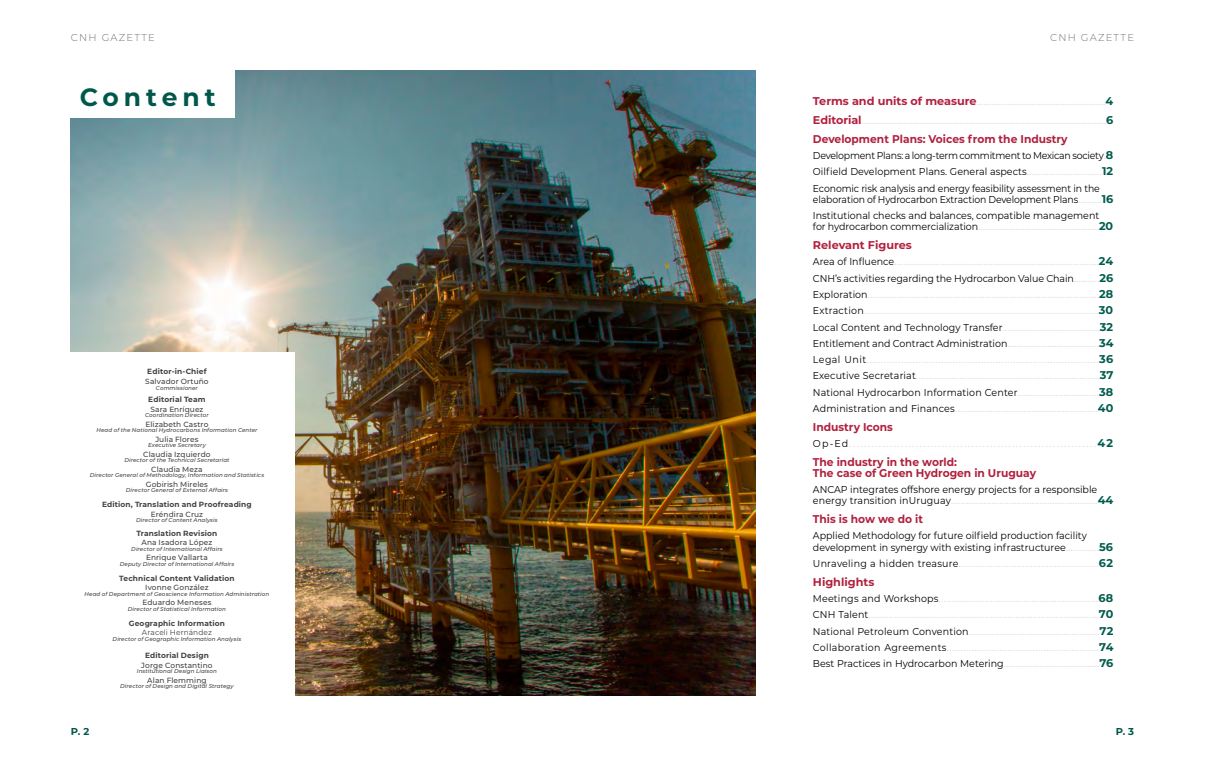
<style>
.page{position:relative;width:1205px;height:766px;background:#fff}
.page>*{position:absolute;margin:0;border:0;box-sizing:border-box;transform-origin:0 0}
.t1{font:700 25px "Montserrat";letter-spacing:.2em;color:#00584a}
.t2{font:11.25px/16.2px "Montserrat";color:#dadada}
.t3{font:700 11.25px "Montserrat";color:#b0213e;scale:.95 1}
.t4{font:10px/11.2px "Montserrat";color:#000;scale:.95 1}
.t5{font:10px/16.2px "Montserrat";color:#000;scale:.94 1}
.t6{font:10px/16.2px "Montserrat";color:#000;scale:.93 1}
.t7{font:300 10px "Montserrat";letter-spacing:.12em;color:#737277}
.t8{font:700 10px "Montserrat";color:#00584a}
.t9{font:500 7.5px "Montserrat";letter-spacing:.015em;color:#434141}
.t10{font:700 7.5px "Montserrat";letter-spacing:.015em;color:#434141}
.t11{font:7.5px "Montserrat";letter-spacing:.015em;color:#434141}
.t12{font:italic 500 5.62px "Montserrat";letter-spacing:.015em;color:#434141}
.s1{font-weight:700;color:#b0213e}
.s2{font-weight:700;color:#005b4c}
.s3{font-size:11.25px;color:#dadada}
.s4{font-weight:700;font-size:11.25px;color:#005b4c}
.s5{font-size:10px;color:#000}
</style>
<div class="page">
<img style="left:71px;top:71px;width:684px;height:623px">
<div style="left:64px;top:68px;width:171px;height:50px;background:#fff"></div>
<div style="left:64px;top:352px;width:230px;height:349px;background:#fff"></div>
<p class="t7" style="left:71px;top:30px;width:85px">CNH GAZETTE</p>
<p class="t7" style="left:1050px;top:30px;width:85px">CNH GAZETTE</p>
<h1 class="t1" style="left:80px;top:79px;width:137px">Content</h1>
<p class="t10" style="left:147px;top:366px;width:61px">Editor-in-Chief</p>
<p class="t9" style="left:145px;top:375px;width:65px">Salvador Ortuño</p>
<p class="t12" style="left:156px;top:384px;width:43px">Commissioner</p>
<p class="t10" style="left:148px;top:394px;width:59px">Editorial Team</p>
<p class="t9" style="left:150px;top:403px;width:55px">Sara Enríquez</p>
<p class="t12" style="left:145px;top:411px;width:65px">Coordination Director</p>
<p class="t9" style="left:145px;top:418px;width:65px">Elizabeth Castro</p>
<p class="t12" style="left:96px;top:426px;width:163px">Head of the National Hydrocarbons Information Center</p>
<p class="t9" style="left:155px;top:433px;width:45px">Julia Flores</p>
<p class="t12" style="left:148px;top:441px;width:59px">Executive Secretary</p>
<p class="t9" style="left:143px;top:448px;width:69px">Claudia Izquierdo</p>
<p class="t12" style="left:124px;top:456px;width:107px">Director of the Technical Secretariat</p>
<p class="t9" style="left:151px;top:463px;width:53px">Claudia Meza</p>
<p class="t12" style="left:90px;top:471px;width:176px">Director General of Methodology, Information and Statistics</p>
<p class="t9" style="left:146px;top:478px;width:64px">Gobirish Mireles</p>
<p class="t12" style="left:126px;top:486px;width:104px">Director General of External Affairs</p>
<p class="t10" style="left:102px;top:499px;width:151px">Edition, Translation and Proofreading</p>
<p class="t9" style="left:151px;top:508px;width:54px">Eréndira Cruz</p>
<p class="t12" style="left:136px;top:516px;width:83px">Director of Content Analysis</p>
<p class="t10" style="left:137px;top:527px;width:82px">Translation Revision</p>
<p class="t9" style="left:141px;top:537px;width:73px">Ana Isadora López</p>
<p class="t12" style="left:131px;top:544px;width:93px">Director of International Affairs</p>
<p class="t9" style="left:146px;top:552px;width:63px">Enrique Vallarta</p>
<p class="t12" style="left:120px;top:559px;width:116px">Deputy Director of International Affairs</p>
<p class="t10" style="left:119px;top:572px;width:117px">Technical Content Validation</p>
<p class="t9" style="left:145px;top:582px;width:65px">Ivonne González</p>
<p class="t12" style="left:85px;top:589px;width:186px">Head of Department of Geoscience Information Administration</p>
<p class="t9" style="left:142px;top:597px;width:71px">Eduardo Meneses</p>
<p class="t12" style="left:128px;top:604px;width:100px">Director of Statistical Information</p>
<p class="t10" style="left:129px;top:617px;width:98px">Geographic Information</p>
<p class="t11" style="left:142px;top:627px;width:72px">Araceli Hernández</p>
<p class="t12" style="left:113px;top:634px;width:130px">Director of Geographic Information Analysis</p>
<p class="t10" style="left:145px;top:650px;width:65px">Editorial Design</p>
<p class="t9" style="left:141px;top:659px;width:73px">Jorge Constantino</p>
<p class="t12" style="left:137px;top:667px;width:81px">Institutional Design Liaison</p>
<p class="t9" style="left:147px;top:674px;width:61px">Alan Flemming</p>
<p class="t12" style="left:120px;top:682px;width:115px">Director of Design and Digital Strategy</p>
<p class="t2" style="left:813px;top:91px;width:302px;line-height:18.8px;text-align:justify"><span class="s1">Terms and units of measure</span>......................................................<span class="s2">4<br></span><span class="s1">Editorial</span>.........................................................................................................<span class="s2">6<br></span><span class="s1">Development Plans: Voices from the Industry</span></p>
<p class="t5" style="left:813px;top:147px;width:321px">Development Plans: a long-term commitment to Mexican society<span class="s3">.</span><span class="s4">8<br></span>Oilfield Development Plans. General aspects<span class="s3">...............................</span><span class="s4">12<br></span>Economic risk analysis and energy feasibility assessment in the</p>
<p class="t6" style="left:813px;top:191px;width:324px">elaboration of Hydrocarbon Extraction Development Plans<span class="s3">..........</span><span class="s4">16<br></span>Institutional checks and balances, compatible management</p>
<p class="t2" style="left:813px;top:216px;width:302px;line-height:18.8px"><span class="s5">for hydrocarbon commercialization</span>....................................................<span class="s2">20<br></span><span class="s1">Relevant Figures</span></p>
<p class="t2" style="left:813px;top:253px;width:302px"><span class="s5">Area of Influence</span>.....................................................................................<span class="s2">24</span></p>
<p class="t4" style="left:813px;top:272px;width:318px">CNH’s activities regarding the Hydrocarbon Value Chain<span class="s3">...........</span><span class="s4">26</span></p>
<p class="t2" style="left:813px;top:285px;width:302px"><span class="s5">Exploration</span>...............................................................................................<span class="s2">28<br></span><span class="s5">Extraction</span>........................................................................................<span class="s2">30<br></span><span class="s5">Local Content and Technology Transfer</span>.......................................<span class="s2">32<br></span><span class="s5">Entitlement and Contract Administration</span>.......................................<span class="s2">34<br></span><span class="s5">Legal Unit</span>.................................................................................<span class="s2">36<br></span><span class="s5">Executive Secretariat</span>........................................................................<span class="s2">37</span></p>
<p class="t4" style="left:813px;top:386px;width:318px">National Hydrocarbon Information Center<span class="s3">................................</span><span class="s4">38</span></p>
<p class="t2" style="left:813px;top:398px;width:302px;line-height:18.8px"><span class="s5">Administration and Finances</span>........................................................<span class="s2">40<br></span><span class="s1">Industry Icons</span></p>
<p class="t2" style="left:813px;top:433px;width:300px;line-height:18.8px"><span class="s5">Op-Ed</span>...................................................................<span class="s2">42<br></span><span class="s1">The industry in the world:</span></p>
<p class="t3" style="left:813px;top:464px;width:236px">The case of Green Hydrogen in Uruguay</p>
<p class="t4" style="left:813px;top:483px;width:301px">ANCAP integrates offshore energy projects for a responsible</p>
<p class="t2" style="left:813px;top:490px;width:302px;line-height:18.8px"><span class="s5">energy transition inUruguay</span>..........................................................<span class="s2">44<br></span><span class="s1">This is how we do it</span></p>
<p class="t4" style="left:813px;top:529px;width:317px">Applied Methodology for future oilfield production facility development in synergy with existing infrastructuree<span class="s3">..............</span><span class="s4">56</span></p>
<p class="t2" style="left:813px;top:553px;width:300px;line-height:18.8px"><span class="s5">Unraveling a hidden treasure</span>.....................................................<span class="s2">62<br></span><span class="s1">Highlights</span></p>
<p class="t2" style="left:813px;top:589px;width:302px"><span class="s5">Meetings and Workshops</span>..............................................................<span class="s2">68<br></span><span class="s5">CNH Talent</span>...........................................................................................<span class="s2">70<br></span><span class="s5">National Petroleum Convention</span>...................................................<span class="s2">72<br></span><span class="s5">Collaboration Agreements</span>.......................................................<span class="s2">74<br></span><span class="s5">Best Practices in Hydrocarbon Metering</span>........................................<span class="s2">76</span></p>
<p class="t8" style="left:71px;top:724px;width:18px">P. 2</p>
<p class="t8" style="left:1115px;top:724px;width:20px">P. 3</p>
</div>
